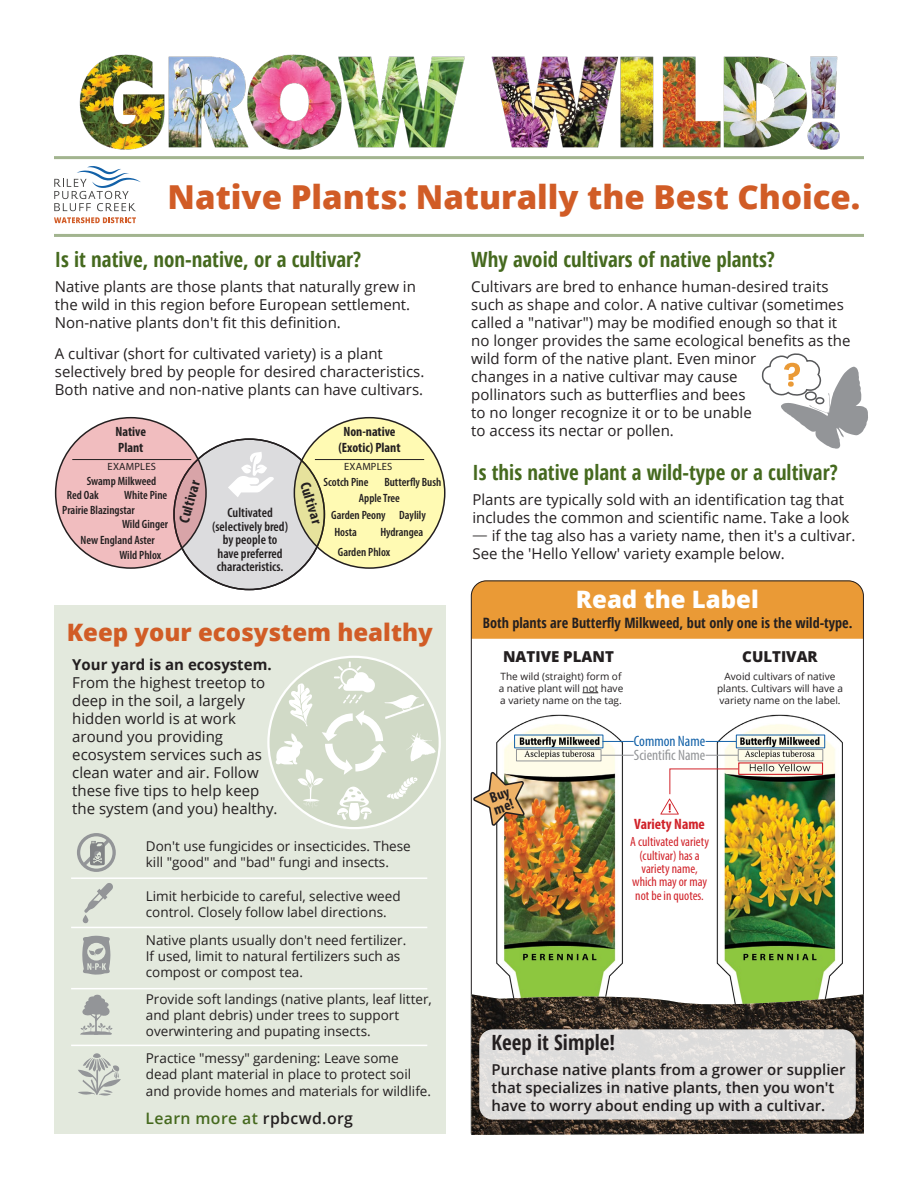
<style>
.page{position:relative;width:918px;height:1188px;background:#fff}
.page>*{position:absolute;margin:0;border:0;box-sizing:border-box;transform-origin:0 0}
.t1{font:800 33px "Open Sans";color:#d15c26}
.t2{font:800 24px "Open Sans";color:#d15c26}
.t3{font:800 24px "Open Sans";color:#fff}
.Subhead_1{font:700 condensed 21px "Open Sans";color:#45691e}
.Subhead_1-2{font:700 condensed 21px "Open Sans";color:#231f20}
.t4{font:600 15.75px "Open Sans";letter-spacing:.025em;color:#45691e}
.Body_text{font:15px/18px "Open Sans";color:#231f20}
.Body_text-2{font:600 15px/18px "Open Sans";color:#231f20}
.t5{font:700 condensed 15px/12.8px "Myriad Pro";color:#231f20}
.t6{font:800 15px "Open Sans";color:#231f20}
.t7{font:condensed 15px "Myriad Pro";color:#939598}
.t8{font:700 condensed 15px "Myriad Pro";color:#d1232a}
.t9{font:condensed 15px "Myriad Pro";color:#1261a8}
.t10{font:700 condensed 14.25px "Open Sans";color:#231f20}
.Body_text-3{font:13.5px/16.2px "Open Sans";color:#231f20}
.t11{font:600 condensed 13.5px/13.5px "Myriad Pro";color:#231f20;text-align:center}
.t12{font:700 condensed 13.5px/16.2px "Myriad Pro";color:#231f20}
.t13{font:condensed 13.35px/13.4px "Myriad Pro";color:#d1232a;text-align:center}
.t14{font:600 condensed 12px "Myriad Pro";color:#231f20}
.t15{font:10.5px "Myriad Pro";letter-spacing:.02em;color:#231f20}
.t16{font:10.05px/12px "Open Sans";color:#231f20}
.s1{font-weight:700}
.s2{color:#231f20}
.s3{font-family:"Myriad Pro";font-stretch:condensed}
</style>
<div class="page">
<svg style="left:471px;top:580px;width:393px;height:412px"></svg>
<img style="left:714px;top:714px;width:132px;height:278px">
<img style="left:493px;top:714px;width:136px;height:278px">
<img style="left:471px;top:992px;width:393px;height:143px">
<div style="left:516px;top:749px;width:85px;height:12px;border:1px solid #939598"></div>
<div style="left:738px;top:749px;width:85px;height:12px;border:1px solid #939598"></div>
<div style="left:514px;top:735px;width:89px;height:13px;border:1px solid #1261a8"></div>
<div style="left:736px;top:735px;width:89px;height:13px;border:1px solid #1261a8"></div>
<div style="left:738px;top:762px;width:85px;height:13px;border:1px solid #d1232a"></div>
<hr style="left:706px;top:741px;width:30px;height:1px;background:#1261a8">
<hr style="left:706px;top:755px;width:32px;height:1px;background:#939598">
<hr style="left:603px;top:741px;width:31px;height:1px;background:#1261a8">
<hr style="left:601px;top:755px;width:33px;height:1px;background:#939598">
<svg style="left:583px;top:693px;width:15px;height:1px"></svg>
<img style="left:79px;top:55px;width:761px;height:95px">
<div style="left:479px;top:1029px;width:377px;height:91px;background:#dedddc;border-radius:14px"></div>
<svg style="left:761px;top:353px;width:107px;height:96px"></svg>
<hr style="left:54px;top:156px;width:810px;height:3px;background:#a2b48f">
<div style="left:54px;top:606px;width:392px;height:528px;background:#e3e9dd"></div>
<svg style="left:78px;top:1053px;width:43px;height:43px"></svg>
<svg style="left:77px;top:833px;width:39px;height:39px"></svg>
<svg style="left:83px;top:883px;width:30px;height:41px"></svg>
<svg style="left:80px;top:995px;width:33px;height:40px"></svg>
<svg style="left:82px;top:936px;width:28px;height:39px"></svg>
<div style="left:174px;top:439px;width:150px;height:151px;background:#dcdcde;border-radius:50%"></div>
<svg style="left:56px;top:418px;width:150px;height:150px;background:#e8b5b8"></svg>
<svg style="left:294px;top:418px;width:151px;height:150px;background:#f5f0ac"></svg>
<hr style="left:72px;top:459px;width:119px;height:1px;background:#231f20">
<hr style="left:315px;top:459px;width:109px;height:1px;background:#231f20">
<svg style="left:228px;top:452px;width:46px;height:45px"></svg>
<hr style="left:54px;top:234px;width:810px;height:3px;background:#a2b48f">
<hr style="left:71px;top:877px;width:356px;height:2px;background:#fff">
<hr style="left:71px;top:927px;width:356px;height:1px;background:#fff">
<hr style="left:71px;top:988px;width:356px;height:1px;background:#fff">
<hr style="left:71px;top:1045px;width:356px;height:1px;background:#fff">
<svg style="left:54px;top:217px;width:82px;height:6px"></svg>
<svg style="left:54px;top:166px;width:87px;height:45px"></svg>
<svg style="left:472px;top:771px;width:54px;height:57px"></svg>
<svg style="left:660px;top:768px;width:79px;height:47px"></svg>
<svg style="left:268px;top:657px;width:172px;height:171px"></svg>
<svg style="left:276px;top:661px;width:160px;height:159px"></svg>
<p class="t1" style="left:168px;top:172px;width:694px">Native Plants: Naturally the Best Choice.</p>
<p class="Subhead_1" style="left:55px;top:245px;width:308px">Is it native, non-native, or a cultivar?</p>
<p class="Body_text" style="left:55px;top:277px;width:363px">Native plants are those plants that naturally grew in the wild in this region before European settlement.<br>Non-native plants don't fit this definition.</p>
<p class="Body_text" style="left:55px;top:344px;width:371px">A cultivar (short for cultivated variety) is a plant selectively bred by people for desired characteristics.<br>Both native and non-native plants can have cultivars.</p>
<p class="t12" style="left:116px;top:423px;width:32px">Native<br>Plant</p>
<p class="t12" style="left:338px;top:423px;width:64px;text-align:center">Non-native (Exotic) Plant</p>
<p class="t14" style="left:324px;top:474px;width:47px">Scotch Pine</p>
<p class="t14" style="left:384px;top:474px;width:58px">Butterfly Bush</p>
<p class="t15" style="left:108px;top:460px;width:50px">EXAMPLES</p>
<p class="t15" style="left:344px;top:460px;width:50px">EXAMPLES</p>
<p class="t14" style="left:359px;top:491px;width:43px">Apple Tree</p>
<p class="t14" style="left:87px;top:474px;width:71px">Swamp Milkweed</p>
<p class="t14" style="left:124px;top:488px;width:45px">White Pine</p>
<p class="t5" style="left:177px;top:520px;width:45px;rotate:-74deg">Cultivar</p>
<p class="t5" style="left:311px;top:480px;width:45px;rotate:73deg">Cultivar</p>
<p class="t14" style="left:67px;top:488px;width:34px">Red Oak</p>
<p class="t14" style="left:62px;top:503px;width:74px">Prairie Blazingstar</p>
<p class="t11" style="left:212px;top:506px;width:78px">Cultivated (selectively bred) by people to have preferred characteristics.</p>
<p class="t14" style="left:331px;top:507px;width:56px">Garden Peony</p>
<p class="t14" style="left:399px;top:507px;width:28px">Daylily</p>
<p class="t14" style="left:380px;top:525px;width:44px">Hydrangea</p>
<p class="t14" style="left:122px;top:516px;width:48px">Wild Ginger</p>
<p class="t14" style="left:334px;top:525px;width:24px">Hosta</p>
<p class="t14" style="left:81px;top:532px;width:76px">New England Aster</p>
<p class="t14" style="left:119px;top:547px;width:43px">Wild Phlox</p>
<p class="t14" style="left:338px;top:545px;width:54px">Garden Phlox</p>
<p class="t2" style="left:67px;top:614px;width:368px">Keep your ecosystem healthy</p>
<p class="Body_text" style="left:72px;top:655px;width:207px"><span class="s1">Your yard is an ecosystem.<br></span>From the highest treetop to deep in the soil, a largely hidden world is at work around you providing ecosystem services such as clean water and air. Follow these five tips to help keep the system (and you) healthy.</p>
<p class="Body_text-3" style="left:146px;top:838px;width:267px">Don't use fungicides or insecticides. These kill "good" and "bad" fungi and insects.</p>
<p class="Body_text-3" style="left:146px;top:888px;width:256px">Limit herbicide to careful, selective weed control. Closely follow label directions.</p>
<p class="Body_text-3" style="left:146px;top:932px;width:262px">Native plants usually don't need fertilizer.<br>If used, limit to natural fertilizers such as compost or compost tea.</p>
<p class="Body_text-3" style="left:146px;top:991px;width:287px">Provide soft landings (native plants, leaf litter, and plant debris) under trees to support overwintering and pupating insects.</p>
<p class="Body_text-3" style="left:146px;top:1050px;width:287px">Practice "messy" gardening: Leave some dead plant material in place to protect soil and provide homes and materials for wildlife.</p>
<p class="t4" style="left:145px;top:1108px;width:209px">Learn more at <span class="s2">rpbcwd.org</span></p>
<p class="Subhead_1" style="left:471px;top:245px;width:305px">Why avoid cultivars of native plants?</p>
<p class="Body_text" style="left:471px;top:277px;width:381px">Cultivars are bred to enhance human-desired traits such as shape and color. A native cultivar (sometimes called a "nativar") may be modified enough so that it no longer provides the same ecological benefits as the wild form of the native plant. Even minor<br>changes in a native cultivar may cause<br>pollinators such as butterflies and bees<br>to no longer recognize it or to be unable<br>to access its nectar or pollen.</p>
<p class="Subhead_1" style="left:472px;top:458px;width:367px">Is this native plant a wild-type or a cultivar?</p>
<p class="Body_text" style="left:472px;top:490px;width:378px">Plants are typically sold with an identification tag that includes the common and scientific name. Take a look</p>
<p class="Body_text" style="left:472px;top:526px;width:385px"><span class="s3">—</span> if the tag also has a variety name, then it's a cultivar.<br>See the 'Hello Yellow' variety example below.</p>
<p class="t3" style="left:576px;top:581px;width:184px">Read the Label</p>
<p class="t10" style="left:483px;top:613px;width:371px">Both plants are Butterfly Milkweed, but only one is the wild-type.</p>
<p class="t6" style="left:503px;top:646px;width:112px">NATIVE PLANT</p>
<p class="t6" style="left:742px;top:646px;width:77px">CULTIVAR</p>
<p class="t16" style="left:499px;top:670px;width:126px">The wild (straight) form of a native plant will not have a variety name on the tag.</p>
<p class="t16" style="left:717px;top:670px;width:127px;text-align:center">Avoid cultivars of native plants. Cultivars will have a variety name on the label.</p>
<p class="t5" style="left:488px;top:792px;width:22px;rotate:-19deg">Buy me!</p>
<p class="t9" style="left:634px;top:732px;width:73px">Common Name</p>
<p class="t7" style="left:634px;top:746px;width:73px">Scientific Name</p>
<p class="t8" style="left:634px;top:815px;width:72px">Variety Name</p>
<p class="t13" style="left:630px;top:835px;width:80px">A cultivated variety (cultivar) has a variety name, which may or may not be in quotes.</p>
<p class="Subhead_1-2" style="left:492px;top:1028px;width:125px">Keep it Simple!</p>
<p class="Body_text-2" style="left:492px;top:1060px;width:356px">Purchase native plants from a grower or supplier that specializes in native plants, then you won't have to worry about ending up with a cultivar.</p>
</div>
